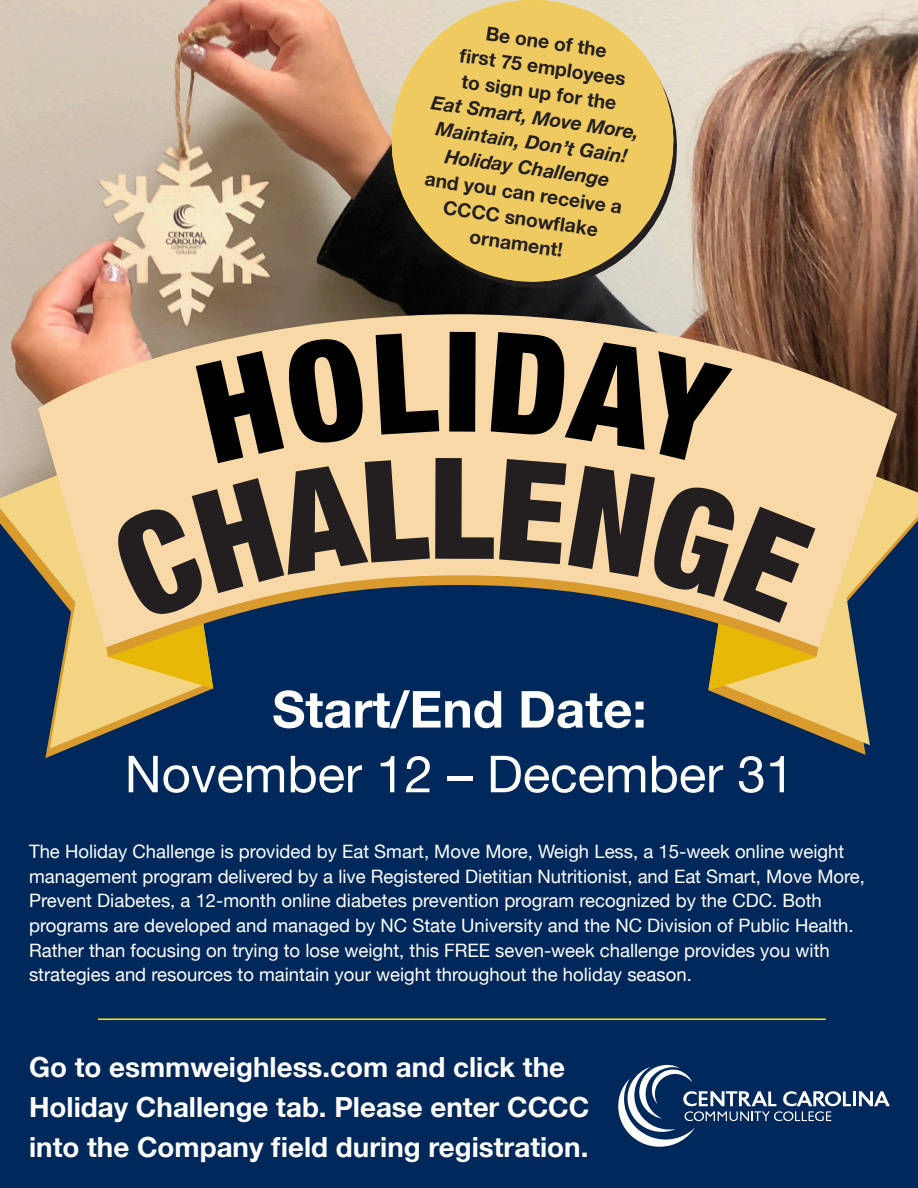
<style>
.page{position:relative;width:918px;height:1188px;background:#00285b}
.page>*{position:absolute;margin:0;border:0;box-sizing:border-box;transform-origin:0 0}
.t1{font:900 condensed 141px "Helvetica Neue";color:#231f20}
.t2{font:900 condensed 139.5px "Helvetica Neue";color:#000}
.t3{font:51px/64.7px "Helvetica Neue";color:#fff;text-align:center}
.t4{font:700 27.75px/40px "Helvetica Neue";color:#fff}
.t5{font:700 19.65px/25.8px "Helvetica Neue";color:#231f20;text-align:center}
.t6{font:700 19.2px/25.5px "Helvetica Neue";color:#231f20;text-align:center}
.t7{font:italic 700 19.2px "Helvetica Neue";color:#231f20}
.t8{font:18.45px/24.8px "Helvetica Neue";color:#fff}
.s1{font-weight:700}
</style>
<div class="page">
<img style="left:0;top:0;width:918px;height:428px">
<hr style="left:98px;top:1018px;width:728px;height:2px;background:#ffe201">
<svg style="left:0;top:428px;width:212px;height:321px"></svg>
<svg style="left:713px;top:428px;width:205px;height:317px"></svg>
<svg style="left:38px;top:314px;width:859px;height:333px;background:#bea17c"></svg>
<svg style="left:387px;top:0;width:299px;height:297px;background:#76746d"></svg>
<hr style="left:853px;top:1091px;width:3px;height:15px;background:#fff">
<svg style="left:859px;top:1091px;width:31px;height:15px"></svg>
<svg style="left:618px;top:1065px;width:233px;height:82px"></svg>
<svg style="left:382px;top:0;width:301px;height:291px;background:#d3b86a"></svg>
<svg style="left:107px;top:332px;width:359px;height:357px"></svg>
<svg style="left:474px;top:332px;width:343px;height:358px"></svg>
<p class="t5" style="left:444px;top:15px;width:211px;rotate:8deg">Be one of the<br>fi rst 75 employees<br>to sign up the Eat<br>Smart, Move More,<br>Maintain, don’t gain!<br>Holiday Challenge and you can receive a<br>CCCC snowfl ake ornament!</p>
<p class="t6" style="left:465px;top:18px;width:169px;rotate:8deg">Be one of the<br>fi rst 75 employees</p>
<p class="t6" style="left:463px;top:69px;width:158px;rotate:8deg">to sign up for the</p>
<p class="t7" style="left:434px;top:88px;width:211px;rotate:8deg">Eat Smart, Move More,</p>
<p class="t7" style="left:438px;top:114px;width:195px;rotate:8deg">Maintain, Don’t Gain!</p>
<p class="t7" style="left:447px;top:141px;width:168px;rotate:8deg">Holiday Challenge</p>
<p class="t6" style="left:427px;top:167px;width:201px;rotate:8deg">and you can receive a</p>
<p class="t6" style="left:445px;top:195px;width:158px;rotate:8deg">CCCC snowfl ake ornament!</p>
<p class="t2" style="left:444px;top:267px;width:39px">I</p>
<p class="t1" style="left:429px;top:392px;width:67px">L</p>
<p class="t3" style="left:125px;top:680px;width:671px"><span class="s1">Start/End Date:<br></span>November 12 – December 31</p>
<p class="t8" style="left:29px;top:840px;width:837px">The Holiday Challenge is provided by Eat Smart, Move More, Weigh Less, a 15-week online weight management program delivered by a live Registered Dietitian Nutritionist, and Eat Smart, Move More, Prevent Diabetes, a 12-month online diabetes prevention program recognized by the CDC. Both programs are developed and managed by NC State University and the NC Division of Public Health.<br>Rather than focusing on trying to lose weight, this FREE seven-week challenge provides you with strategies and resources to maintain your weight throughout the holiday season.</p>
<p class="t4" style="left:29px;top:1047px;width:562px">Go to esmmweighless.com and click the<br>Holiday Challenge tab. Please enter CCCC into the Company field during registration.</p>
</div>
